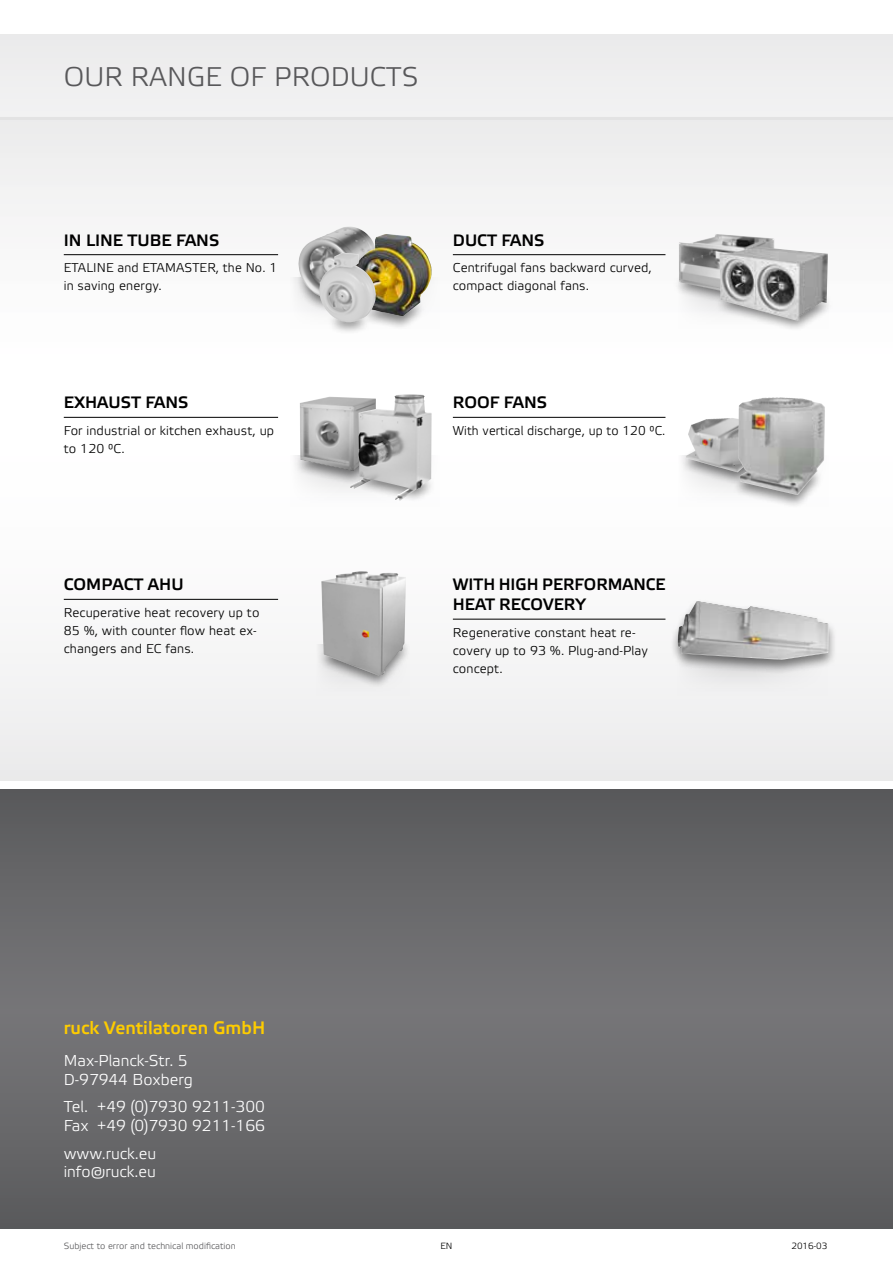
<style>
.page{position:relative;width:893px;height:1263px;background:#fff}
.page>*{position:absolute;margin:0;border:0;box-sizing:border-box;transform-origin:0 0}
.t1{font:300 27px "Etelka";letter-spacing:.005em;color:#58585a}
.t2{font:500 18px "Etelka";color:#fecc00}
.t3{font:500 16.5px "Etelka";color:#000}
.t4{font:300 15.75px/18.9px "Etelka";color:#fff}
.t5{font:300 12.75px/18px "Etelka";letter-spacing:.01em;color:#000}
.t6{font:300 9px "Etelka";color:#58585a}
.t7{font:300 9px "Etelka";color:#000}
</style>
<div class="page">
<div style="left:0;top:34px;width:893px;height:747px;background:linear-gradient(to right,#f7f7f7,#f6f6f6)"></div>
<div style="left:0;top:119px;width:893px;height:223px;background:#f8f8f8"></div>
<hr style="left:0;top:117px;width:893px;height:3px;background:#e3e3e3">
<svg style="left:0;top:789px;width:893px;height:440px;background:#68686a"></svg>
<div style="left:297px;top:250px;width:64px;height:62px;background:#000;opacity:.5"></div>
<img style="left:298px;top:226px;width:69px;height:73px">
<div style="left:360px;top:296px;width:67px;height:35px;background:#000;opacity:.5"></div>
<img style="left:354px;top:234px;width:78px;height:82px">
<div style="left:291px;top:455px;width:149px;height:55px;background:#fcfcfc"></div>
<div style="left:678px;top:644px;width:150px;height:55px;background:#f0f0f0"></div>
<div style="left:316px;top:644px;width:94px;height:55px;background:#f1f1f2"></div>
<div style="left:678px;top:455px;width:151px;height:55px;background:#fcfcfc"></div>
<div style="left:678px;top:277px;width:151px;height:56px;background:#fcfcfc"></div>
<div style="left:669px;top:599px;width:168px;height:75px;background:#000;opacity:.5"></div>
<img style="left:678px;top:601px;width:151px;height:59px">
<img style="left:679px;top:234px;width:95px;height:28px">
<div style="left:714px;top:279px;width:120px;height:53px;background:#000;opacity:.5"></div>
<svg style="left:679px;top:262px;width:40px;height:56px"></svg>
<img style="left:719px;top:246px;width:109px;height:75px">
<div style="left:293px;top:440px;width:90px;height:45px;background:#000;opacity:.5"></div>
<img style="left:300px;top:397px;width:50px;height:74px">
<svg style="left:301px;top:443px;width:49px;height:45px"></svg>
<img style="left:350px;top:394px;width:82px;height:107px">
<div style="left:316px;top:628px;width:95px;height:61px;background:#000;opacity:.5"></div>
<img style="left:321px;top:571px;width:85px;height:105px">
<div style="left:680px;top:437px;width:88px;height:49px;background:#000;opacity:.5"></div>
<img style="left:688px;top:418px;width:44px;height:22px">
<div style="left:732px;top:453px;width:92px;height:56px;background:#000;opacity:.5"></div>
<svg style="left:687px;top:440px;width:51px;height:54px"></svg>
<img style="left:738px;top:397px;width:87px;height:98px">
<div style="left:327px;top:309px;width:43px;height:27px;background:#000;opacity:.5"></div>
<img style="left:319px;top:253px;width:57px;height:69px">
<hr style="left:64px;top:254px;width:214px;height:1px;background:#000">
<hr style="left:453px;top:254px;width:212px;height:1px;background:#000">
<hr style="left:64px;top:417px;width:214px;height:1px;background:#000">
<hr style="left:453px;top:417px;width:212px;height:1px;background:#000">
<hr style="left:453px;top:619px;width:212px;height:1px;background:#000">
<hr style="left:64px;top:599px;width:214px;height:1px;background:#000">
<h1 class="t1" style="left:64px;top:62px;width:356px">Our range of products</h1>
<p class="t3" style="left:64px;top:231px;width:124px">INLINE TUBE FANS</p>
<p class="t5" style="left:64px;top:259px;width:23px">ETALINE</p>
<p class="t5" style="left:64px;top:259px;width:215px;text-indent:54px">and ETAMASTER, the N o. 1 in saving energy.</p>
<p class="t3" style="left:64px;top:393px;width:34px">EXHAUS</p>
<p class="t3" style="left:131px;top:393px;width:26px">T FANS</p>
<p class="t5" style="left:64px;top:422px;width:212px">For industrial or kitchen exhaust, up to 120 °C.</p>
<p class="t3" style="left:64px;top:575px;width:23px">COMPAC</p>
<p class="t3" style="left:133px;top:575px;width:52px">T AHU</p>
<p class="t5" style="left:64px;top:604px;width:197px">Recuperative heat recovery up to<br>85 %, with counter flow heat ex&shy;changers and EC fans.</p>
<p class="t3" style="left:453px;top:231px;width:12px">DUC</p>
<p class="t3" style="left:487px;top:231px;width:26px">T FANS</p>
<p class="t5" style="left:453px;top:259px;width:200px">Centrifugal fans backward curved, compact diagonal fans.</p>
<p class="t3" style="left:453px;top:393px;width:25px">ROOF</p>
<p class="t3" style="left:504px;top:393px;width:12px">FANS</p>
<p class="t5" style="left:453px;top:422px;width:214px">With vertical discharge, up to 120 °C.</p>
<p class="t3" style="left:453px;top:575px;width:168px">WITH HIGH PERFORMANC</p>
<p class="t3" style="left:655px;top:575px;width:11px">E</p>
<p class="t3" style="left:453px;top:595px;width:80px">H EAT RECOV</p>
<p class="t3" style="left:554px;top:595px;width:34px">ERY</p>
<p class="t5" style="left:453px;top:624px;width:197px">Regenerative constant heat re&shy;covery up to 93 %. Plug-and-Play concept.</p>
<h2 class="t2" style="left:64px;top:1018px;width:203px">RUCK VENTILATOREN GMBH</h2>
<p class="t4" style="left:64px;top:1052px;width:131px">Max-Planck-Str. 5<br>D-97944 Boxberg</p>
<p class="t4" style="left:64px;top:1098px;width:203px">Tel. +49 (0)7930 9211-300<br>Fax +49 (0)7930 9211-166</p>
<p class="t4" style="left:64px;top:1144px;width:94px">www.ruck.eu info@ruck.eu</p>
<p class="t6" style="left:64px;top:1241px;width:174px">Subject to error and technical modification</p>
<p class="t7" style="left:440px;top:1241px;width:7px">EN</p>
<p class="t7" style="left:791px;top:1241px;width:38px">2016-03</p>
</div>
